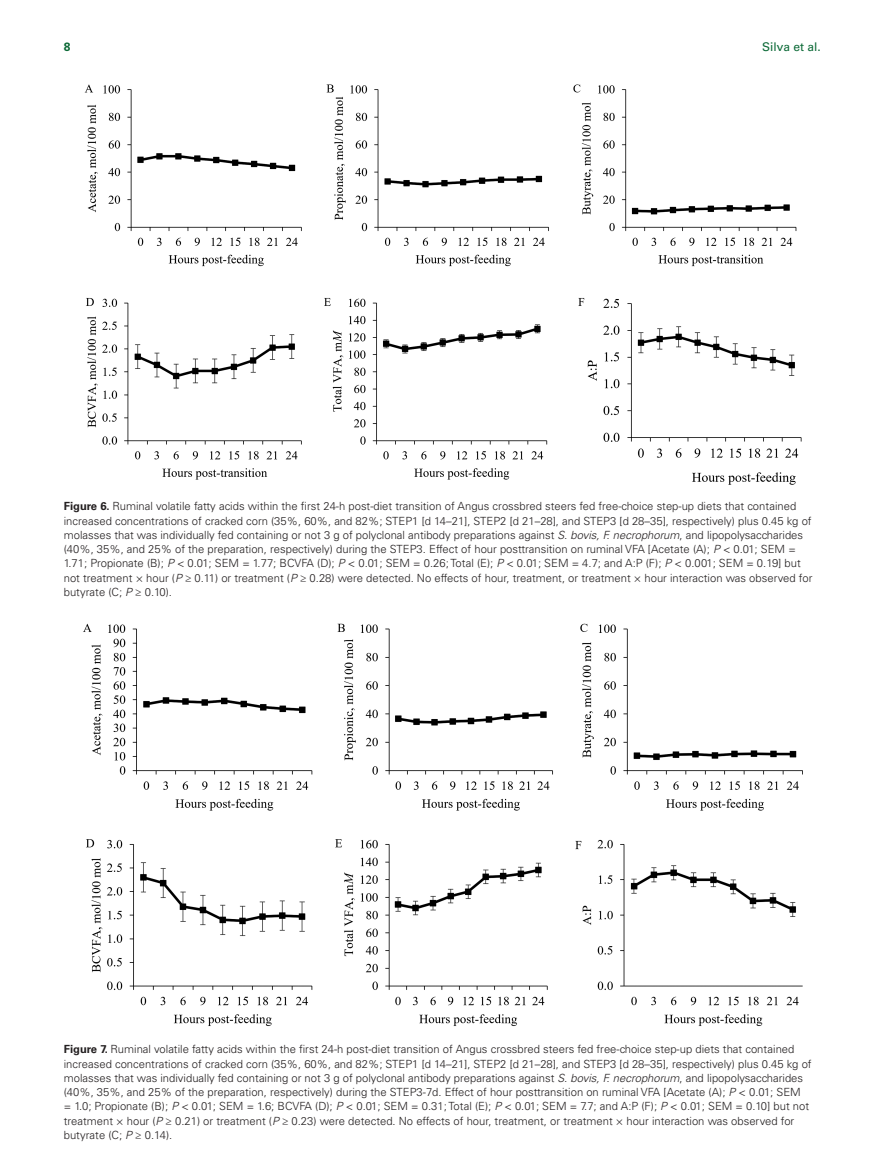
<style>
.page{position:relative;width:893px;height:1174px;background:#fff}
.page>*{position:absolute;margin:0;border:0;box-sizing:border-box;transform-origin:0 0}
.t1{font:12px "Univers LT Std";color:#0b6936}
.t2{font:700 12px "Univers LT Std";color:#0b6936}
.FigCapt{font:300 11.25px/14.2px "Univers LT Std";color:#231f20}
.s1{font-weight:700}
.s2{font-style:italic}
</style>
<div class="page">
<img style="left:84px;top:84px;width:718px;height:401px">
<img style="left:83px;top:623px;width:719px;height:403px">
<p class="t2" style="left:64px;top:40px;width:8px">8</p>
<p class="t1" style="left:762px;top:40px;width:60px">Silva et al.</p>
<p class="FigCapt" style="left:64px;top:499px;width:750px"><span class="s1">Figure 6.</span> Ruminal volatile fatty acids within the first 24-h post-diet transition of Angus crossbred steers fed free-choice step-up diets that contained increased concentrations of cracked corn (35%, 60%, and 82%; STEP1 [d 14–21], STEP2 [d 21–28], and STEP3 [d 28–35], respectively) plus 0.45 kg of molasses that was individually fed containing or not 3 g of polyclonal antibody preparations against <span class="s2">S. bovis, F. necrophorum</span>, and lipopolysaccharides (40%, 35%, and 25% of the preparation, respectively) during the STEP3. Effect of hour posttransition on ruminal VFA [Acetate (A); <span class="s2">P</span> &lt; 0.01; SEM = 1.71; Propionate (B); <span class="s2">P</span> &lt; 0.01; SEM = 1.77; BCVFA (D); <span class="s2">P</span> &lt; 0.01; SEM = 0.26; Total (E); <span class="s2">P</span> &lt; 0.01; SEM = 4.7; and A:P (F); <span class="s2">P</span> &lt; 0.001; SEM = 0.19] but not treatment × hour (<span class="s2">P</span> ≥ 0.11) or treatment (<span class="s2">P</span> ≥ 0.28) were detected. No effects of hour, treatment, or treatment × hour interaction was observed for butyrate (C; <span class="s2">P</span> ≥ 0.10).</p>
<p class="FigCapt" style="left:64px;top:1042px;width:749px"><span class="s1">Figure 7.</span> Ruminal volatile fatty acids within the first 24-h post-diet transition of Angus crossbred steers fed free-choice step-up diets that contained increased concentrations of cracked corn (35%, 60%, and 82%; STEP1 [d 14–21], STEP2 [d 21–28], and STEP3 [d 28–35], respectively) plus 0.45 kg of molasses that was individually fed containing or not 3 g of polyclonal antibody preparations against <span class="s2">S. bovis, F. necrophorum</span>, and lipopolysaccharides (40%, 35%, and 25% of the preparation, respectively) during the STEP3-7d. Effect of hour posttransition on ruminal VFA [Acetate (A); <span class="s2">P</span> &lt; 0.01; SEM<br>= 1.0; Propionate (B); <span class="s2">P</span> &lt; 0.01; SEM = 1.6; BCVFA (D); <span class="s2">P</span> &lt; 0.01; SEM = 0.31; Total (E); <span class="s2">P</span> &lt; 0.01; SEM = 7.7; and A:P (F); <span class="s2">P</span> &lt; 0.01; SEM = 0.10] but not treatment × hour (<span class="s2">P</span> ≥ 0.21) or treatment (<span class="s2">P</span> ≥ 0.23) were detected. No effects of hour, treatment, or treatment × hour interaction was observed for butyrate (C; <span class="s2">P</span> ≥ 0.14).</p>
</div>
